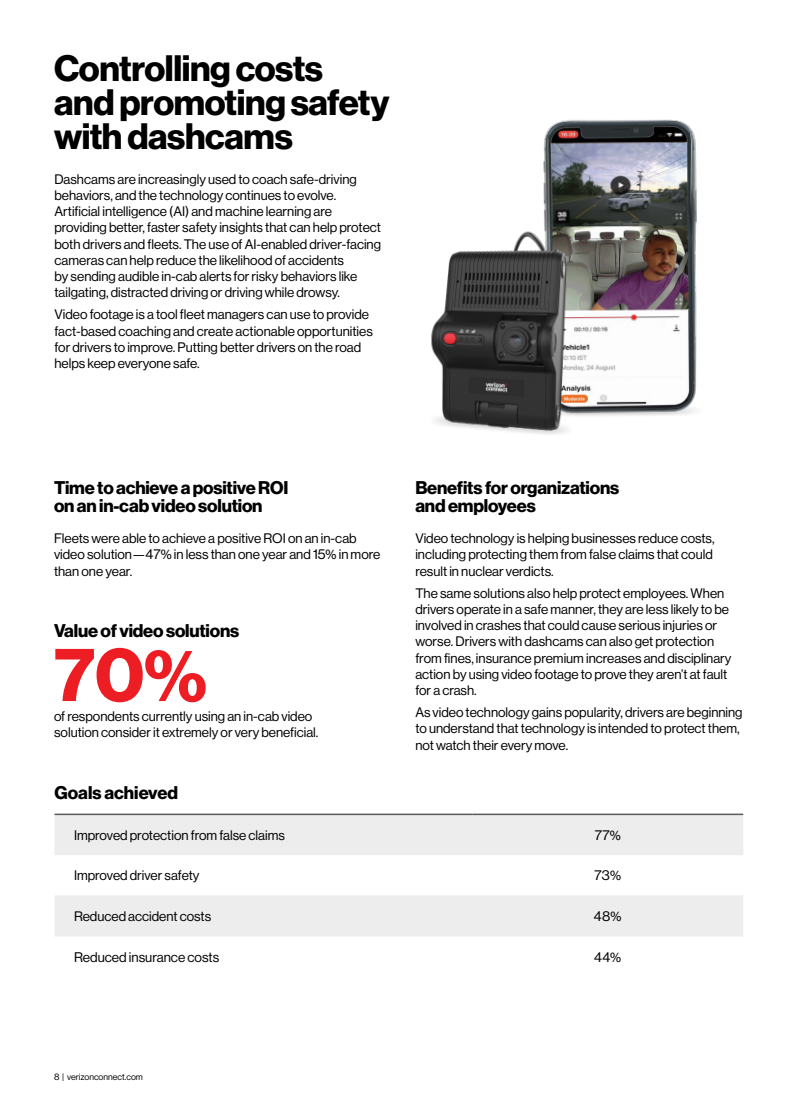
<style>
.page{position:relative;width:797px;height:1107px;background:#fff}
.page>*{position:absolute;margin:0;border:0;box-sizing:border-box;transform-origin:0 0}
.t1{font:700 72.9px "Verizon NHGDS";color:#ed1d24}
.t2{font:700 36px/34.2px "Verizon NHGDS";letter-spacing:-.01em;color:#000}
.t3{font:700 18px/17.7px "Verizon NHGDS";letter-spacing:-.01em;color:#000}
.t4{font:13.65px "Verizon NHGDS";color:#000}
.t5{font:13.5px/16.2px "Verizon NHGDS";color:#000}
.t6{font:8.85px "Verizon NHGDS";color:#000}
</style>
<div class="page">
<img style="left:431px;top:119px;width:266px;height:315px">
<svg style="left:54px;top:815px;width:689px;height:121px;fill:#ededee"></svg>
<hr style="left:54px;top:814px;width:418px;height:1px;background:#58595b">
<hr style="left:472px;top:814px;width:271px;height:1px;background:#58595b">
<h2 class="t2" style="left:54px;top:50px;width:337px">Controlling costs and promoting safety with dashcams</h2>
<p class="t5" style="left:54px;top:171px;width:328px">Dashcams are increasingly used to coach safe-driving behaviors, and the technology continues to evolve.<br>Artificial intelligence (AI) and machine learning are providing better, faster safety insights that can help protect both drivers and fleets. The use of AI-enabled driver-facing cameras can help reduce the likelihood of accidents<br>by sending audible in-cab alerts for risky behaviors like tailgating, distracted driving or driving while drowsy.</p>
<p class="t5" style="left:54px;top:306px;width:320px">Video footage is a tool fleet managers can use to provide fact-based coaching and create actionable opportunities for drivers to improve. Putting better drivers on the road helps keep everyone safe.</p>
<h3 class="t3" style="left:54px;top:479px;width:236px">Time to achieve a positive ROI on an in-cab video solution</h3>
<p class="t5" style="left:54px;top:530px;width:328px">Fleets were able to achieve a positive ROI on an in-cab video solution—47% in less than one year and 15% in more than one year.</p>
<h3 class="t3" style="left:54px;top:621px;width:187px">Value of video solutions</h3>
<h1 class="t1" style="left:54px;top:633px;width:154px">70%</h1>
<p class="t5" style="left:54px;top:724px;width:266px">solution consider it extremely or very beneficial.</p>
<p class="t5" style="left:54px;top:708px;width:260px">of respondents currently using an in-cab video</p>
<h3 class="t3" style="left:54px;top:783px;width:125px">Goals achieved</h3>
<h3 class="t3" style="left:415px;top:479px;width:205px">Benefits for organizations and employees</h3>
<p class="t5" style="left:415px;top:530px;width:301px">Video technology is helping businesses reduce costs, including protecting them from false claims that could result in nuclear verdicts.</p>
<p class="t5" style="left:415px;top:585px;width:318px">The same solutions also help protect employees. When drivers operate in a safe manner, they are less likely to be involved in crashes that could cause serious injuries or worse. Drivers with dashcams can also get protection from fines, insurance premium increases and disciplinary action by using video footage to prove they aren’t at fault for a crash.</p>
<p class="t5" style="left:415px;top:704px;width:329px">As video technology gains popularity, drivers are beginning to understand that technology is intended to protect them, not watch their every move.</p>
<p class="t5" style="left:74px;top:827px;width:212px">Improved protection from false claims</p>
<p class="t5" style="left:594px;top:827px;width:28px">77%</p>
<p class="t5" style="left:74px;top:867px;width:127px">Improved driver safety</p>
<p class="t5" style="left:594px;top:867px;width:28px">73%</p>
<p class="t5" style="left:74px;top:908px;width:139px">Reduced accident costs</p>
<p class="t5" style="left:594px;top:908px;width:29px">48%</p>
<p class="t4" style="left:74px;top:949px;width:147px">Reduced insurance costs</p>
<p class="t5" style="left:594px;top:949px;width:29px">44%</p>
<p class="t6" style="left:54px;top:1072px;width:90px">8 | verizonconnect.com</p>
</div>
